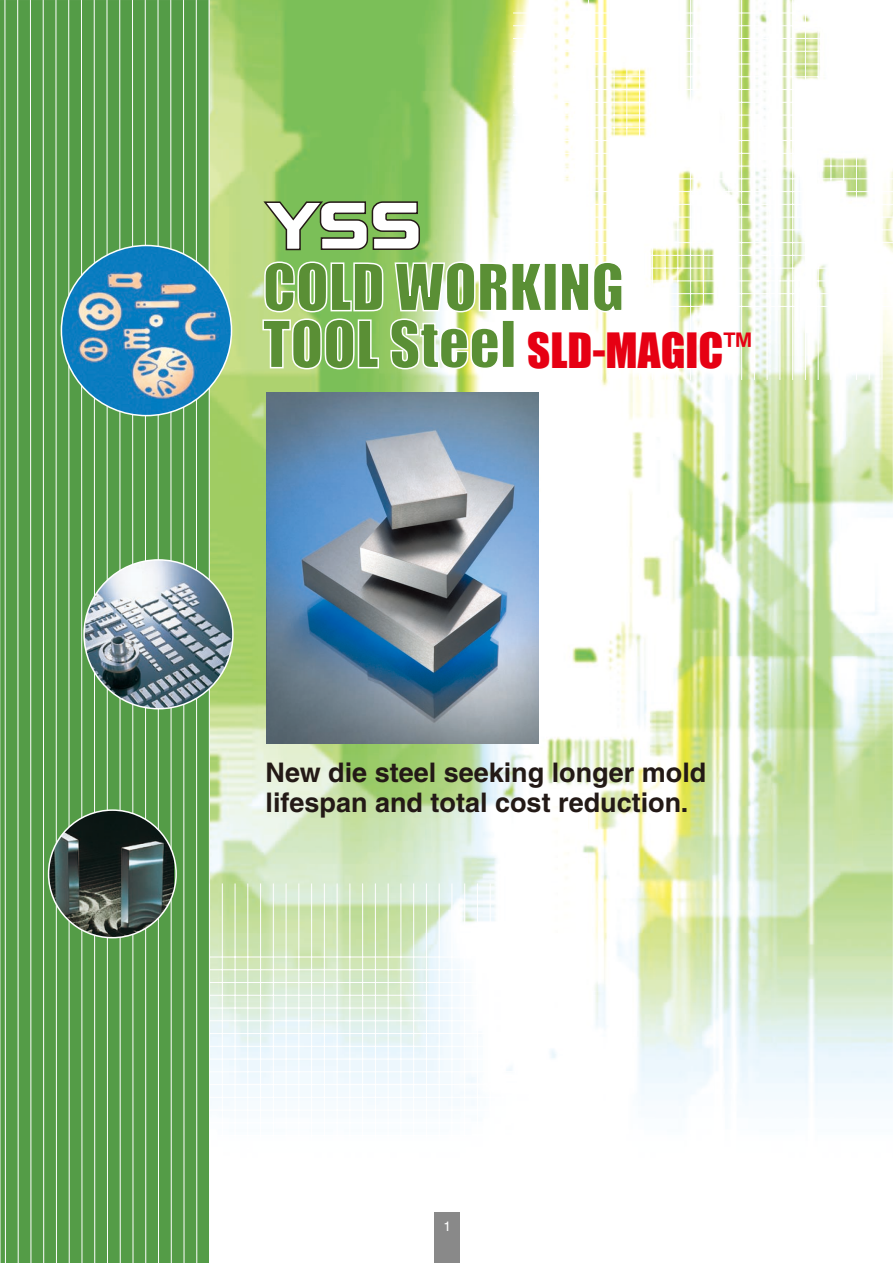
<style>
.page{position:relative;width:893px;height:1263px;background:#fff}
.page>*{position:absolute;margin:0;border:0;box-sizing:border-box;transform-origin:0 0}
.t1{font:60px "Impact";color:#5a8f35}
.t2{font:45px "Impact";color:#e60013}
.t3{font:36px "Impact";color:#e60013}
.t4{font:700 27px/30px "Helvetica";color:#231916}
.t5{font:13.5px "Helvetica";color:#fff}
</style>
<div class="page">
<img style="left:210px;top:0;width:683px;height:1106px">
<svg style="left:4px;top:0;width:206px;height:1263px"></svg>
<img style="left:49px;top:810px;width:125px;height:128px">
<hr style="left:209px;top:883px;width:1px;height:380px;background:#fff">
<hr style="left:222px;top:883px;width:1px;height:380px;background:#fff">
<hr style="left:235px;top:883px;width:1px;height:380px;background:#fff">
<hr style="left:248px;top:883px;width:1px;height:380px;background:#fff">
<hr style="left:260px;top:883px;width:1px;height:380px;background:#fff">
<hr style="left:273px;top:883px;width:1px;height:380px;background:#fff">
<hr style="left:286px;top:883px;width:1px;height:380px;background:#fff">
<hr style="left:299px;top:883px;width:1px;height:380px;background:#fff">
<hr style="left:311px;top:883px;width:1px;height:380px;background:#fff">
<hr style="left:324px;top:883px;width:1px;height:380px;background:#fff">
<hr style="left:337px;top:883px;width:1px;height:380px;background:#fff">
<hr style="left:350px;top:883px;width:1px;height:380px;background:#fff">
<hr style="left:362px;top:883px;width:1px;height:380px;background:#fff">
<hr style="left:375px;top:883px;width:1px;height:380px;background:#fff">
<hr style="left:388px;top:883px;width:1px;height:380px;background:#fff">
<hr style="left:401px;top:883px;width:1px;height:380px;background:#fff">
<hr style="left:413px;top:883px;width:1px;height:380px;background:#fff">
<hr style="left:426px;top:883px;width:1px;height:380px;background:#fff">
<hr style="left:439px;top:883px;width:1px;height:380px;background:#fff">
<hr style="left:452px;top:883px;width:1px;height:380px;background:#fff">
<hr style="left:464px;top:883px;width:1px;height:380px;background:#fff">
<hr style="left:477px;top:883px;width:1px;height:380px;background:#fff">
<hr style="left:490px;top:883px;width:1px;height:380px;background:#fff">
<hr style="left:503px;top:883px;width:1px;height:380px;background:#fff">
<hr style="left:515px;top:883px;width:1px;height:380px;background:#fff">
<hr style="left:528px;top:883px;width:1px;height:380px;background:#fff">
<hr style="left:541px;top:883px;width:1px;height:380px;background:#fff">
<hr style="left:210px;top:1097px;width:380px;height:1px;background:#fff">
<hr style="left:210px;top:1084px;width:380px;height:1px;background:#fff">
<hr style="left:210px;top:1071px;width:380px;height:1px;background:#fff">
<hr style="left:210px;top:1059px;width:380px;height:1px;background:#fff">
<hr style="left:210px;top:1046px;width:380px;height:1px;background:#fff">
<hr style="left:210px;top:1033px;width:380px;height:1px;background:#fff">
<hr style="left:210px;top:1020px;width:380px;height:1px;background:#fff">
<hr style="left:210px;top:1008px;width:380px;height:1px;background:#fff">
<hr style="left:210px;top:995px;width:380px;height:1px;background:#fff">
<hr style="left:210px;top:982px;width:380px;height:1px;background:#fff">
<hr style="left:210px;top:969px;width:380px;height:1px;background:#fff">
<hr style="left:210px;top:957px;width:380px;height:1px;background:#fff">
<hr style="left:882px;top:0;width:1px;height:380px;background:#fff">
<hr style="left:869px;top:0;width:1px;height:380px;background:#fff">
<hr style="left:856px;top:0;width:1px;height:380px;background:#fff">
<hr style="left:843px;top:0;width:1px;height:380px;background:#fff">
<hr style="left:831px;top:0;width:1px;height:380px;background:#fff">
<hr style="left:818px;top:0;width:1px;height:380px;background:#fff">
<hr style="left:805px;top:0;width:1px;height:380px;background:#fff">
<hr style="left:792px;top:0;width:1px;height:380px;background:#fff">
<hr style="left:780px;top:0;width:1px;height:380px;background:#fff">
<hr style="left:767px;top:0;width:1px;height:380px;background:#fff">
<hr style="left:754px;top:0;width:1px;height:380px;background:#fff">
<hr style="left:741px;top:0;width:1px;height:380px;background:#fff">
<hr style="left:729px;top:0;width:1px;height:380px;background:#fff">
<hr style="left:716px;top:0;width:1px;height:380px;background:#fff">
<hr style="left:703px;top:0;width:1px;height:380px;background:#fff">
<hr style="left:690px;top:0;width:1px;height:380px;background:#fff">
<hr style="left:678px;top:0;width:1px;height:380px;background:#fff">
<hr style="left:665px;top:0;width:1px;height:380px;background:#fff">
<hr style="left:652px;top:0;width:1px;height:380px;background:#fff">
<hr style="left:639px;top:0;width:1px;height:380px;background:#fff">
<hr style="left:627px;top:0;width:1px;height:380px;background:#fff">
<hr style="left:614px;top:0;width:1px;height:380px;background:#fff">
<hr style="left:601px;top:0;width:1px;height:380px;background:#fff">
<hr style="left:588px;top:0;width:1px;height:380px;background:#fff">
<hr style="left:575px;top:0;width:1px;height:380px;background:#fff">
<hr style="left:563px;top:0;width:1px;height:380px;background:#fff">
<hr style="left:513px;top:13px;width:380px;height:1px;background:#fff">
<hr style="left:513px;top:25px;width:380px;height:1px;background:#fff">
<hr style="left:513px;top:38px;width:380px;height:1px;background:#fff">
<hr style="left:513px;top:51px;width:380px;height:1px;background:#fff">
<hr style="left:513px;top:64px;width:380px;height:1px;background:#fff">
<hr style="left:513px;top:77px;width:380px;height:1px;background:#fff">
<hr style="left:513px;top:89px;width:380px;height:1px;background:#fff">
<hr style="left:513px;top:102px;width:380px;height:1px;background:#fff">
<hr style="left:513px;top:115px;width:380px;height:1px;background:#fff">
<hr style="left:513px;top:128px;width:380px;height:1px;background:#fff">
<hr style="left:513px;top:140px;width:380px;height:1px;background:#fff">
<hr style="left:513px;top:153px;width:380px;height:1px;background:#fff">
<hr style="left:513px;top:166px;width:380px;height:1px;background:#fff">
<hr style="left:513px;top:179px;width:380px;height:1px;background:#fff">
<hr style="left:513px;top:191px;width:380px;height:1px;background:#fff">
<hr style="left:513px;top:204px;width:380px;height:1px;background:#fff">
<hr style="left:513px;top:217px;width:380px;height:1px;background:#fff">
<hr style="left:513px;top:230px;width:380px;height:1px;background:#fff">
<hr style="left:513px;top:242px;width:380px;height:1px;background:#fff">
<hr style="left:513px;top:255px;width:380px;height:1px;background:#fff">
<hr style="left:513px;top:268px;width:380px;height:1px;background:#fff">
<hr style="left:513px;top:281px;width:380px;height:1px;background:#fff">
<hr style="left:513px;top:293px;width:380px;height:1px;background:#fff">
<hr style="left:513px;top:306px;width:380px;height:1px;background:#fff">
<div style="left:434px;top:1212px;width:26px;height:51px;background:#898989"></div>
<img style="left:266px;top:392px;width:272px;height:351px">
<svg style="left:560px;top:261px;width:64px;height:52px"></svg>
<svg style="left:262px;top:261px;width:282px;height:109px"></svg>
<svg style="left:262px;top:200px;width:159px;height:51px"></svg>
<img style="left:84px;top:560px;width:149px;height:149px;border-radius:74px">
<img style="left:61px;top:245px;width:170px;height:171px;border-radius:85px">
<h1 class="t1" style="left:263px;top:255px;width:363px">COLD WORKING</h1>
<h1 class="t1" style="left:263px;top:312px;width:255px">TOOL Steel</h1>
<h2 class="t2" style="left:527px;top:326px;width:198px">SLD-MAGIC</h2>
<h3 class="t3" style="left:723px;top:328px;width:30px">TM</h3>
<p class="t4" style="left:266px;top:757px;width:442px">New die steel seeking longer mold lifespan and total cost reduction.</p>
<p class="t5" style="left:443px;top:1218px;width:9px">1</p>
</div>
